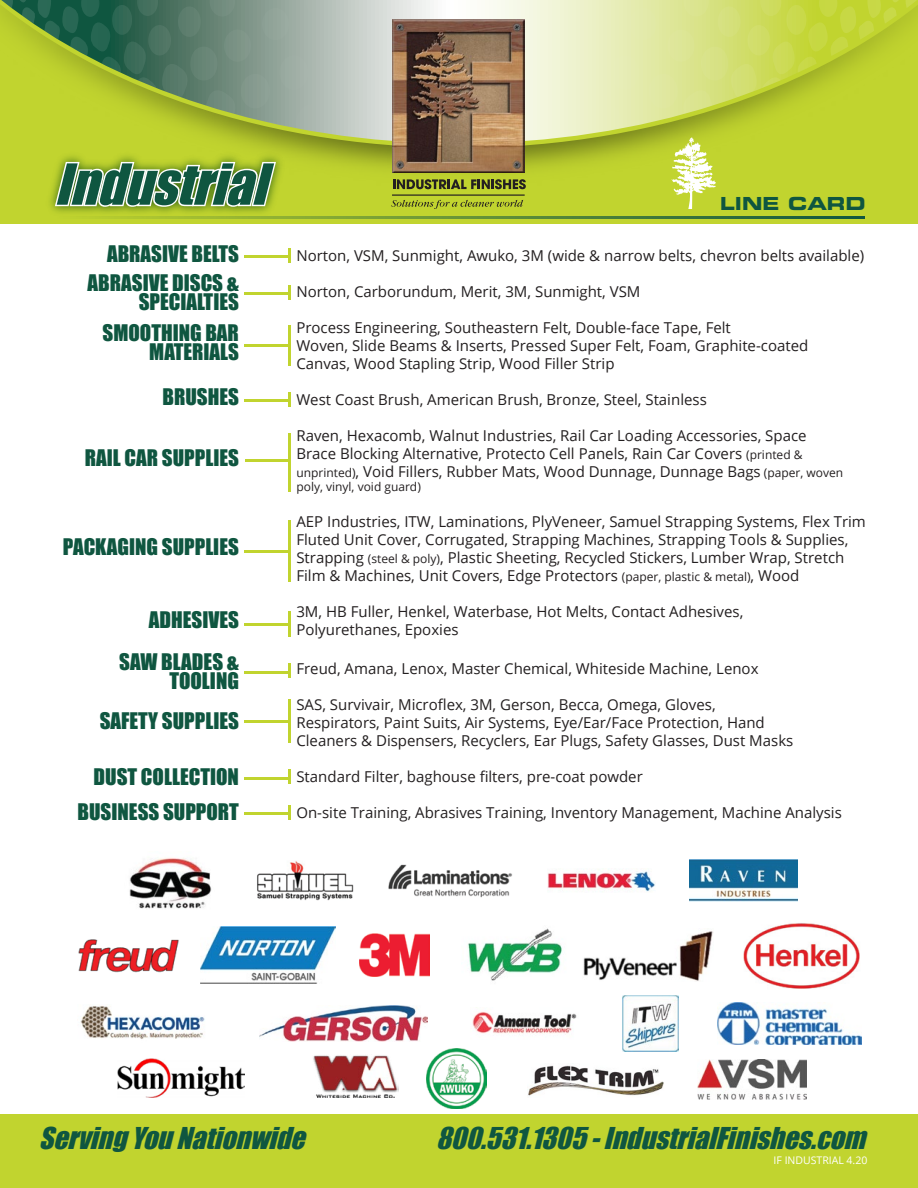
<style>
.page{position:relative;width:918px;height:1188px;background:#fff}
.page>*{position:absolute;margin:0;border:0;box-sizing:border-box;transform-origin:0 0}
.t1{font:italic 52.35px "Impact";color:#0f5640}
.t2{font:italic 27.6px "Impact";color:#0f5640}
.t3{font:21px/28.2px "Impact";color:#0f5640;text-align:right}
.t4{font:18px "Eurostile Bold Extended Two";color:#0f5640}
.t5{font:15px/18px "Open Sans";color:#231f20}
.t6{font:12px "Open Sans";color:#231f20}
.t7{font:10.5px "Open Sans";color:#fff}
.s1{font-size:12px}
</style>
<div class="page">
<div style="left:0;top:1114px;width:918px;height:74px;background:#c1d42f"></div>
<div style="left:0;top:0;width:918px;height:223px;background:#c1d42f"></div>
<svg style="left:75px;top:0;width:767px;height:143px"></svg>
<svg style="left:578px;top:0;width:339px;height:81px"></svg>
<svg style="left:1px;top:0;width:339px;height:81px;background:#719268"></svg>
<svg style="left:292px;top:216px;width:572px;height:2px"></svg>
<img style="left:35px;top:143px;width:257px;height:81px">
<svg style="left:53px;top:160px;width:225px;height:49px;background:#a1b971"></svg>
<svg style="left:671px;top:137px;width:45px;height:72px"></svg>
<svg style="left:393px;top:179px;width:133px;height:10px"></svg>
<svg style="left:392px;top:200px;width:131px;height:9px"></svg>
<hr style="left:392px;top:194px;width:133px;height:2px;background:#231f20">
<img style="left:392px;top:20px;width:133px;height:153px">
<hr style="left:288px;top:521px;width:2px;height:61px;background:#c1d42f">
<hr style="left:245px;top:551px;width:44px;height:2px;background:#c1d42f">
<hr style="left:289px;top:433px;width:2px;height:58px;background:#c1d42f">
<hr style="left:245px;top:459px;width:44px;height:3px;background:#c1d42f">
<svg style="left:288px;top:248px;width:2px;height:15px"></svg>
<hr style="left:245px;top:255px;width:44px;height:2px;background:#c1d42f">
<svg style="left:288px;top:286px;width:2px;height:14px"></svg>
<hr style="left:245px;top:292px;width:44px;height:2px;background:#c1d42f">
<svg style="left:288px;top:392px;width:2px;height:15px"></svg>
<hr style="left:245px;top:399px;width:44px;height:2px;background:#c1d42f">
<svg style="left:288px;top:664px;width:2px;height:14px"></svg>
<hr style="left:245px;top:671px;width:44px;height:3px;background:#c1d42f">
<svg style="left:288px;top:770px;width:2px;height:14px"></svg>
<hr style="left:245px;top:777px;width:44px;height:2px;background:#c1d42f">
<svg style="left:288px;top:805px;width:2px;height:14px"></svg>
<hr style="left:245px;top:813px;width:44px;height:2px;background:#c1d42f">
<hr style="left:288px;top:612px;width:2px;height:25px;background:#c1d42f">
<hr style="left:245px;top:624px;width:44px;height:2px;background:#c1d42f">
<hr style="left:288px;top:700px;width:2px;height:43px;background:#c1d42f">
<hr style="left:245px;top:721px;width:44px;height:2px;background:#c1d42f">
<hr style="left:288px;top:325px;width:2px;height:40px;background:#c1d42f">
<hr style="left:245px;top:344px;width:44px;height:2px;background:#c1d42f">
<img style="left:129px;top:858px;width:83px;height:51px">
<img style="left:257px;top:861px;width:97px;height:39px">
<img style="left:388px;top:864px;width:124px;height:34px">
<img style="left:547px;top:871px;width:108px;height:21px">
<img style="left:690px;top:859px;width:107px;height:43px">
<img style="left:78px;top:939px;width:101px;height:34px">
<img style="left:201px;top:927px;width:134px;height:56px">
<img style="left:359px;top:933px;width:70px;height:44px">
<img style="left:467px;top:928px;width:95px;height:53px">
<img style="left:583px;top:931px;width:130px;height:50px">
<img style="left:743px;top:923px;width:117px;height:66px">
<img style="left:80px;top:1006px;width:125px;height:33px">
<img style="left:259px;top:1006px;width:169px;height:36px">
<img style="left:472px;top:1012px;width:105px;height:22px">
<img style="left:622px;top:995px;width:56px;height:57px">
<img style="left:718px;top:1003px;width:143px;height:41px">
<img style="left:528px;top:1065px;width:136px;height:31px">
<img style="left:117px;top:1059px;width:127px;height:38px">
<img style="left:698px;top:1060px;width:109px;height:39px">
<img style="left:313px;top:1055px;width:86px;height:43px">
<img style="left:426px;top:1049px;width:60px;height:60px">
<h1 class="t1" style="left:55px;top:144px;width:232px">Industrial</h1>
<h3 class="t3" style="left:88px;top:240px;width:153px">ABRASIVE BELTS<br>ABRASIVE DISCS &amp;</h3>
<h3 class="t3" style="left:103px;top:285px;width:138px;line-height:31.2px">SPECIALTIES<br>SMOOTHING BAR</h3>
<h3 class="t3" style="left:149px;top:329px;width:91px;line-height:44.7px">MATERIALS<br>BRUSHES</h3>
<h3 class="t3" style="left:85px;top:443px;width:156px">RAIL CAR SUPPLIES</h3>
<h3 class="t3" style="left:63px;top:532px;width:177px">PACKAGING SUPPLIES</h3>
<h3 class="t3" style="left:119px;top:599px;width:121px;line-height:41.4px">ADHESIVES<br>SAW BLADES &amp;</h3>
<h3 class="t3" style="left:100px;top:660px;width:141px;line-height:40.2px">TOOLING<br>SAFETY SUPPLIES</h3>
<h3 class="t3" style="left:78px;top:759px;width:163px;line-height:34.2px">DUST COLLECTION<br>BUSINESS SUPPORT</h3>
<p class="t4" style="left:720px;top:191px;width:147px">LINE CARD</p>
<p class="t5" style="left:296px;top:246px;width:569px">Norton, VSM, Sunmight, Awuko, 3M (wide &amp; narrow belts, chevron belts available)</p>
<p class="t5" style="left:296px;top:282px;width:346px">Norton, Carborundum, Merit, 3M, Sunmight, VSM</p>
<p class="t5" style="left:296px;top:318px;width:513px">Process Engineering, Southeastern Felt, Double-face Tape, Felt<br>Woven, Slide Beams &amp; Inserts, Pressed Super Felt, Foam, Graphite-coated<br>Canvas, Wood Stapling Strip, Wood Filler Strip</p>
<p class="t5" style="left:296px;top:390px;width:412px">West Coast Brush, American Brush, Bronze, Steel, Stainless</p>
<p class="t5" style="left:296px;top:426px;width:548px">Raven, Hexacomb, Walnut Industries, Rail Car Loading Accessories, Space<br>Brace Blocking Alternative, Protecto Cell Panels, Rain Car Covers <span class="s1">(printed &amp; unprinted)</span>, Void Fillers, Rubber Mats, Wood Dunnage, Dunnage Bags <span class="s1">(paper, woven</span></p>
<p class="t6" style="left:296px;top:479px;width:126px">poly, vinyl, void guard)</p>
<p class="t5" style="left:296px;top:512px;width:571px">AEP Industries, ITW, Laminations, PlyVeneer, Samuel Strapping Systems, Flex Trim Fluted Unit Cover, Corrugated, Strapping Machines, Strapping Tools &amp; Supplies, Strapping <span class="s1">(steel &amp; poly)</span>, Plastic Sheeting, Recycled Stickers, Lumber Wrap, Stretch Film &amp; Machines, Unit Covers, Edge Protectors <span class="s1">(paper, plastic &amp; metal)</span>, Wood</p>
<p class="t5" style="left:296px;top:602px;width:448px">3M, HB Fuller, Henkel, Waterbase, Hot Melts, Contact Adhesives,<br>Polyurethanes, Epoxies</p>
<p class="t5" style="left:296px;top:659px;width:464px">Freud, Amana, Lenox, Master Chemical, Whiteside Machine, Lenox</p>
<p class="t5" style="left:296px;top:695px;width:498px">SAS, Survivair, Microflex, 3M, Gerson, Becca, Omega, Gloves,<br>Respirators, Paint Suits, Air Systems, Eye/Ear/Face Protection, Hand<br>Cleaners &amp; Dispensers, Recyclers, Ear Plugs, Safety Glasses, Dust Masks</p>
<p class="t5" style="left:296px;top:767px;width:348px">Standard Filter, baghouse filters, pre-coat powder</p>
<p class="t5" style="left:296px;top:803px;width:547px">On-site Training, Abrasives Training, Inventory Management, Machine Analysis</p>
<h2 class="t2" style="left:39px;top:1117px;width:277px">ServingYouNationwide</h2>
<h2 class="t2" style="left:436px;top:1117px;width:441px">800.531.1305-IndustrialFinishes.com</h2>
<p class="t7" style="left:774px;top:1153px;width:95px">IF INDUSTRIAL 4.20</p>
</div>
